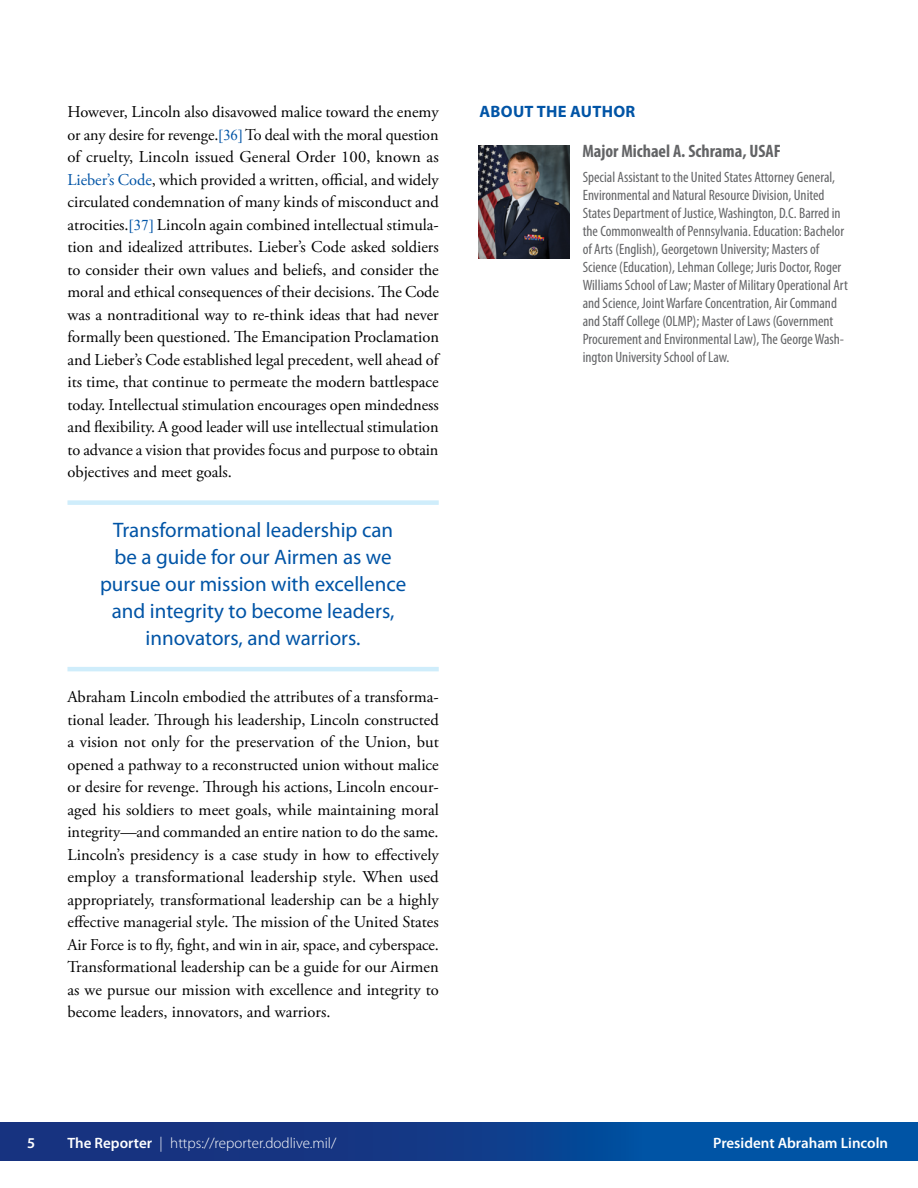
<style>
.page{position:relative;width:918px;height:1188px;background:#fff}
.page>*{position:absolute;margin:0;border:0;box-sizing:border-box;transform-origin:0 0}
.t1{font:21px/27px "Myriad Pro";color:#0054a6;text-align:center}
.Contrib_Author{font:700 condensed 18px "Myriad Pro";color:#636466}
.t2{font:16.5px/22.5px "Adobe Garamond Pro";letter-spacing:-.005em;color:#000}
.t3{font:700 16.5px "Myriad Pro";letter-spacing:.02em;color:#0054a6}
.Contrib_Bio{font:condensed 15px/18px "Myriad Pro";color:#636466}
.t4{font:300 15px "Myriad Pro";color:#fff}
.t5{font:600 15px "Myriad Pro";color:#fff}
.s1{font-family:"Times New Roman";font-size:15px;color:#0054a6}
.s2{color:#0054a6}
.s3{font-weight:600}
</style>
<div class="page">
<div style="left:0;top:1122px;width:918px;height:39px;background:linear-gradient(to right,#1d2a76,#0058aa)"></div>
<div style="left:68px;top:500px;width:371px;height:5px;background:#cfedfb"></div>
<hr style="left:68px;top:667px;width:371px;height:4px;background:#cfedfb">
<img style="left:479px;top:145px;width:90px;height:114px">
<p class="t2" style="left:68px;top:101px;width:375px">However, Lincoln also disavowed malice toward the enemy or any desire for revenge.<span class="s1">[36]</span> To deal with the moral question of cruelty, Lincoln issued General Order 100, known as <span class="s2">Lieber’s Code</span>, which provided a written, official, and widely circulated condemnation of many kinds of misconduct and atrocities.<span class="s1">[37]</span> Lincoln again combined intellectual stimula&shy;tion and idealized attributes. Lieber’s Code asked soldiers to consider their own values and beliefs, and consider the moral and ethical consequences of their decisions. The Code was a nontraditional way to re-think ideas that had never formally been questioned. The Emancipation Proclamation and Lieber’s Code established legal precedent, well ahead of its time, that continue to permeate the modern battlespace today. Intellectual stimulation encourages open mindedness and flexibility. A good leader will use intellectual stimulation to advance a vision that provides focus and purpose to obtain objectives and meet goals.</p>
<p class="t1" style="left:100px;top:516px;width:308px">Transformational leadership can be a guide for our Airmen as we pursue our mission with excellence and integrity to become leaders, innovators, and warriors.</p>
<p class="t2" style="left:68px;top:686px;width:373px;text-align:justify">Abraham Lincoln embodied the attributes of a transforma&shy;tional leader. Through his leadership, Lincoln constructed a vision not only for the preservation of the Union, but opened a pathway to a reconstructed union without malice or desire for revenge. Through his actions, Lincoln encour&shy;aged his soldiers to meet goals, while maintaining moral integrity—and commanded an entire nation to do the same.<br>Lincoln’s presidency is a case study in how to effectively employ a transformational leadership style. When used appropriately, transformational leadership can be a highly effective managerial style. The mission of the United States Air Force is to fly, fight, and win in air, space, and cyberspace.<br>Transformational leadership can be a guide for our Airmen as we pursue our mission with excellence and integrity to become leaders, innovators, and warriors.</p>
<h2 class="t3" style="left:479px;top:101px;width:157px">ABOUT THE AUTHOR</h2>
<p class="Contrib_Author" style="left:582px;top:140px;width:200px">Major Michael A. Schrama, USAF</p>
<p class="Contrib_Bio" style="left:583px;top:168px;width:267px">Special Assistant to the United States Attorney General, Environmental and Natural Resource Division, United States Department of Justice, Washington, D.C. Barred in the Commonwealth of Pennsylvania. Education: Bachelor of Arts (English), Georgetown University; Masters of Science (Education), Lehman College; Juris Doctor, Roger Williams School of Law; Master of Military Operational Art and Science, Joint Warfare Concentration, Air Command and Staff College (OLMP); Master of Laws (Government Procurement and Environmental Law), The George Wash&shy;ington University School of Law.</p>
<p class="t5" style="left:27px;top:1133px;width:10px">5</p>
<p class="t4" style="left:68px;top:1134px;width:270px"><span class="s3">The Reporter</span> | https://reporter.dodlive.mil/</p>
<p class="t5" style="left:713px;top:1133px;width:176px">President Abraham Lincoln</p>
</div>
